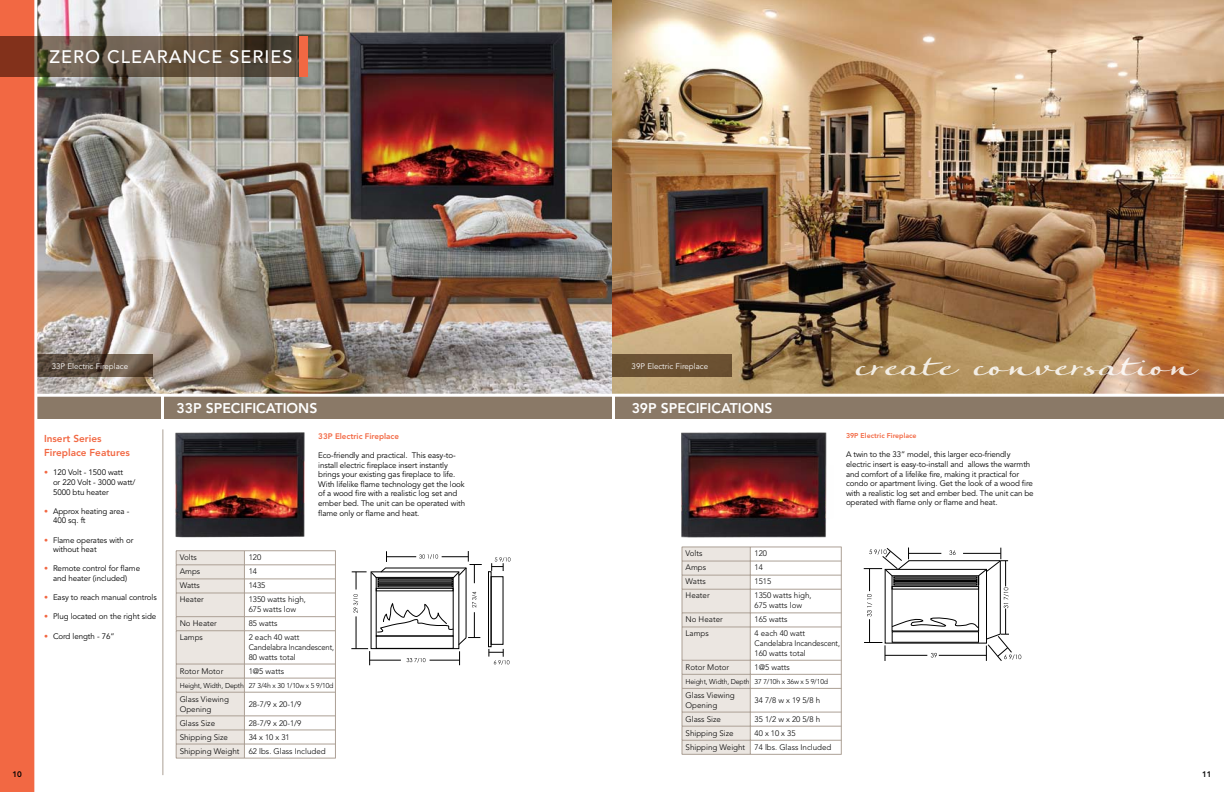
<style>
.page{position:relative;width:1224px;height:792px;background:#fff}
.page>*{position:absolute;margin:0;border:0;box-sizing:border-box;transform-origin:0 0}
.t1{font:34px "Silken Scarf";color:#fff}
.t2{font:500 18px "Avenir";letter-spacing:.055em;color:#fff}
.t3{font:800 14px "Avenir";color:#fff}
.t4{font:800 10px/14.4px "Avenir";color:#f26843}
.t5{font:8px/9.6px "Avenir";letter-spacing:-.015em;color:#000}
.t6{font:300 8px/10px "Avenir";color:#000}
.t7{font:8px "Avenir";color:#fff}
.t8{font:800 8px "Avenir";color:#f26843}
.t9{font:800 8px "Avenir";color:#000}
.t10{font:300 7px "Avenir";letter-spacing:-.02em;color:#000}
.t11{font:800 7px "Avenir";color:#f26843}
.s1{color:#f26843}
</style>
<div class="page">
<img style="left:612px;top:0;width:612px;height:394px">
<img style="left:37px;top:0;width:575px;height:394px">
<div style="left:37px;top:396px;width:1187px;height:23px;background:#8a7967"></div>
<div style="left:0;top:0;width:35px;height:792px;background:#f26843"></div>
<svg style="left:37px;top:354px;width:116px;height:23px"></svg>
<hr style="left:35px;top:394px;width:1189px;height:3px;background:#fff">
<hr style="left:34px;top:0;width:3px;height:792px;background:#fff">
<hr style="left:161px;top:395px;width:3px;height:26px;background:#fff">
<hr style="left:163px;top:429px;width:1px;height:346px;background:#aca095">
<img style="left:175px;top:432px;width:130px;height:106px">
<img style="left:681px;top:432px;width:146px;height:106px">
<div style="left:612px;top:354px;width:119px;height:23px;background:#6b5132"></div>
<hr style="left:612px;top:394px;width:3px;height:398px;background:#fff">
<svg style="left:492px;top:557px;width:19px;height:14px"></svg>
<svg style="left:489px;top:649px;width:21px;height:16px"></svg>
<svg style="left:351px;top:551px;width:131px;height:114px"></svg>
<div style="left:378px;top:578px;width:75px;height:2px;border:1px solid #000"></div>
<div style="left:378px;top:583px;width:75px;height:2px;border:1px solid #000"></div>
<div style="left:378px;top:585px;width:75px;height:2px;border:1px solid #000"></div>
<div style="left:376px;top:588px;width:77px;height:3px;border:1px solid #000"></div>
<div style="left:488px;top:572px;width:3px;height:75px;border:1px solid #000"></div>
<div style="left:491px;top:577px;width:12px;height:68px;border:1px solid #000"></div>
<svg style="left:864px;top:548px;width:157px;height:113px"></svg>
<div style="left:894px;top:579px;width:83px;height:2px;border:1px solid #000"></div>
<div style="left:894px;top:581px;width:83px;height:2px;border:1px solid #000"></div>
<div style="left:892px;top:586px;width:87px;height:3px;border:1px solid #000"></div>
<hr style="left:176px;top:550px;width:68px;height:1px;background:#aca095">
<hr style="left:244px;top:550px;width:92px;height:1px;background:#aca095">
<svg style="left:176px;top:551px;width:159px;height:207px"></svg>
<hr style="left:176px;top:758px;width:68px;height:1px;background:#aca095">
<hr style="left:244px;top:758px;width:92px;height:1px;background:#aca095">
<svg style="left:682px;top:547px;width:159px;height:207px"></svg>
<hr style="left:682px;top:754px;width:68px;height:1px;background:#aca095">
<hr style="left:750px;top:754px;width:92px;height:1px;background:#aca095">
<svg style="left:0;top:36px;width:299px;height:41px"></svg>
<div style="left:299px;top:36px;width:8px;height:41px;background:#f26843"></div>
<hr style="left:335px;top:551px;width:1px;height:207px;background:#aca095">
<hr style="left:841px;top:547px;width:1px;height:207px;background:#aca095">
<h2 class="t2" style="left:50px;top:46px;width:244px">ZERO CLEARANCE SERIES</h2>
<p class="t7" style="left:52px;top:361px;width:78px">33P Electric Fireplace</p>
<p class="t7" style="left:632px;top:361px;width:78px">39P Electric Fireplace</p>
<h1 class="t1" style="left:856px;top:343px;width:341px">create conversation</h1>
<h3 class="t3" style="left:176px;top:400px;width:143px">33P specifications</h3>
<h3 class="t3" style="left:632px;top:400px;width:143px">39P specifications</h3>
<p class="t4" style="left:44px;top:431px;width:87px">Insert Series<br>Fireplace Features</p>
<p class="t5" style="left:53px;top:468px;width:84px;text-indent:-9px"><span class="s1">•</span> 120 Volt - 1500 watt<br>or 220 Volt - 3000 watt/<br>5000 btu heater</p>
<p class="t5" style="left:53px;top:507px;width:78px;text-indent:-9px"><span class="s1">•</span> Approx heating area -<br>400 sq. ft</p>
<p class="t5" style="left:53px;top:535px;width:82px;text-indent:-9px"><span class="s1">•</span> Flame operates with or without heat</p>
<p class="t5" style="left:44px;top:564px;width:98px;text-align:center"><span class="s1">•</span> Remote control for flame and heater (included)</p>
<p class="t5" style="left:44px;top:593px;width:114px"><span class="s1">•</span> Easy to reach manual controls</p>
<p class="t5" style="left:44px;top:612px;width:114px"><span class="s1">•</span> Plug located on the right side</p>
<p class="t5" style="left:44px;top:631px;width:72px"><span class="s1">•</span> Cord length - 76”</p>
<p class="t8" style="left:318px;top:431px;width:82px">33P Electric Fireplace</p>
<p class="t5" style="left:318px;top:451px;width:149px">Eco-friendly and practical. This easy-to&shy;install electric fireplace insert instantly brings your existing gas fireplace to life.<br>With lifelike flame technology get the look of a wood fire with a realistic log set and ember bed. The unit can be operated with flame only or flame and heat.</p>
<p class="t6" style="left:180px;top:552px;width:19px">Volts</p>
<p class="t6" style="left:249px;top:552px;width:14px">120</p>
<p class="t6" style="left:180px;top:566px;width:22px">Amps</p>
<p class="t6" style="left:249px;top:566px;width:10px">14</p>
<p class="t6" style="left:180px;top:580px;width:22px">Watts</p>
<p class="t6" style="left:249px;top:580px;width:18px">1435</p>
<p class="t6" style="left:180px;top:594px;width:26px">Heater</p>
<p class="t6" style="left:249px;top:594px;width:59px">1350 watts high,<br>675 watts low</p>
<p class="t6" style="left:180px;top:618px;width:39px">No Heater</p>
<p class="t6" style="left:249px;top:618px;width:30px">85 watts</p>
<p class="t6" style="left:180px;top:632px;width:25px">Lamps</p>
<p class="t6" style="left:249px;top:632px;width:87px">2 each 40 watt<br>Candelabra Incandescent,<br>80 watts total</p>
<p class="t6" style="left:180px;top:666px;width:45px">Rotor Motor</p>
<p class="t6" style="left:249px;top:666px;width:37px">1@5 watts</p>
<p class="t10" style="left:180px;top:682px;width:155px">Height, Width, Depth 27 3/4h x 30 1/10w x 5 9/10d</p>
<p class="t6" style="left:180px;top:694px;width:51px">Glass Viewing<br>Opening</p>
<p class="t6" style="left:249px;top:699px;width:54px">28-7/9 x 20-1/9</p>
<p class="t6" style="left:180px;top:718px;width:37px">Glass Size</p>
<p class="t6" style="left:249px;top:718px;width:54px">28-7/9 x 20-1/9</p>
<p class="t6" style="left:180px;top:732px;width:50px">Shipping Size</p>
<p class="t6" style="left:180px;top:730px;width:147px;line-height:14px;text-indent:69px">34 x 10 x 31<br>Shipping Weight 62 lbs. Glass Included</p>
<p class="t11" style="left:846px;top:432px;width:72px">39P Electric Fireplace</p>
<p class="t5" style="left:846px;top:450px;width:189px">A twin to the 33” model, this larger eco-friendly electric insert is easy-to-install and allows the warmth and comfort of a lifelike fire, making it practical for condo or apartment living. Get the look of a wood fire with a realistic log set and ember bed. The unit can be operated with flame only or flame and heat.</p>
<p class="t6" style="left:686px;top:549px;width:19px">Volts</p>
<p class="t6" style="left:755px;top:549px;width:14px">120</p>
<p class="t6" style="left:686px;top:563px;width:22px">Amps</p>
<p class="t6" style="left:755px;top:563px;width:10px">14</p>
<p class="t6" style="left:686px;top:577px;width:22px">Watts</p>
<p class="t6" style="left:755px;top:577px;width:18px">1515</p>
<p class="t6" style="left:686px;top:591px;width:26px">Heater</p>
<p class="t6" style="left:755px;top:591px;width:59px">1350 watts high,<br>675 watts low</p>
<p class="t6" style="left:686px;top:615px;width:39px">No Heater</p>
<p class="t6" style="left:755px;top:615px;width:35px">165 watts</p>
<p class="t6" style="left:686px;top:629px;width:25px">Lamps</p>
<p class="t6" style="left:755px;top:629px;width:87px">4 each 40 watt<br>Candelabra Incandescent,<br>160 watts total</p>
<p class="t6" style="left:686px;top:663px;width:45px">Rotor Motor</p>
<p class="t6" style="left:755px;top:663px;width:37px">1@5 watts</p>
<p class="t10" style="left:686px;top:678px;width:144px">Height, Width, Depth 37 7/10h x 36w x 5 9/10d</p>
<p class="t6" style="left:686px;top:691px;width:51px">Glass Viewing<br>Opening</p>
<p class="t6" style="left:755px;top:696px;width:67px">34 7/8 w x 19 5/8 h</p>
<p class="t6" style="left:686px;top:715px;width:37px">Glass Size</p>
<p class="t6" style="left:755px;top:715px;width:67px">35 1/2 w x 20 5/8 h</p>
<p class="t6" style="left:686px;top:729px;width:50px">Shipping Size</p>
<p class="t6" style="left:686px;top:727px;width:147px;line-height:14px;text-indent:69px">40 x 10 x 35<br>Shipping Weight 74 lbs. Glass Included</p>
<p class="t9" style="left:13px;top:770px;width:11px">10</p>
<p class="t9" style="left:1202px;top:770px;width:11px">11</p>
</div>
